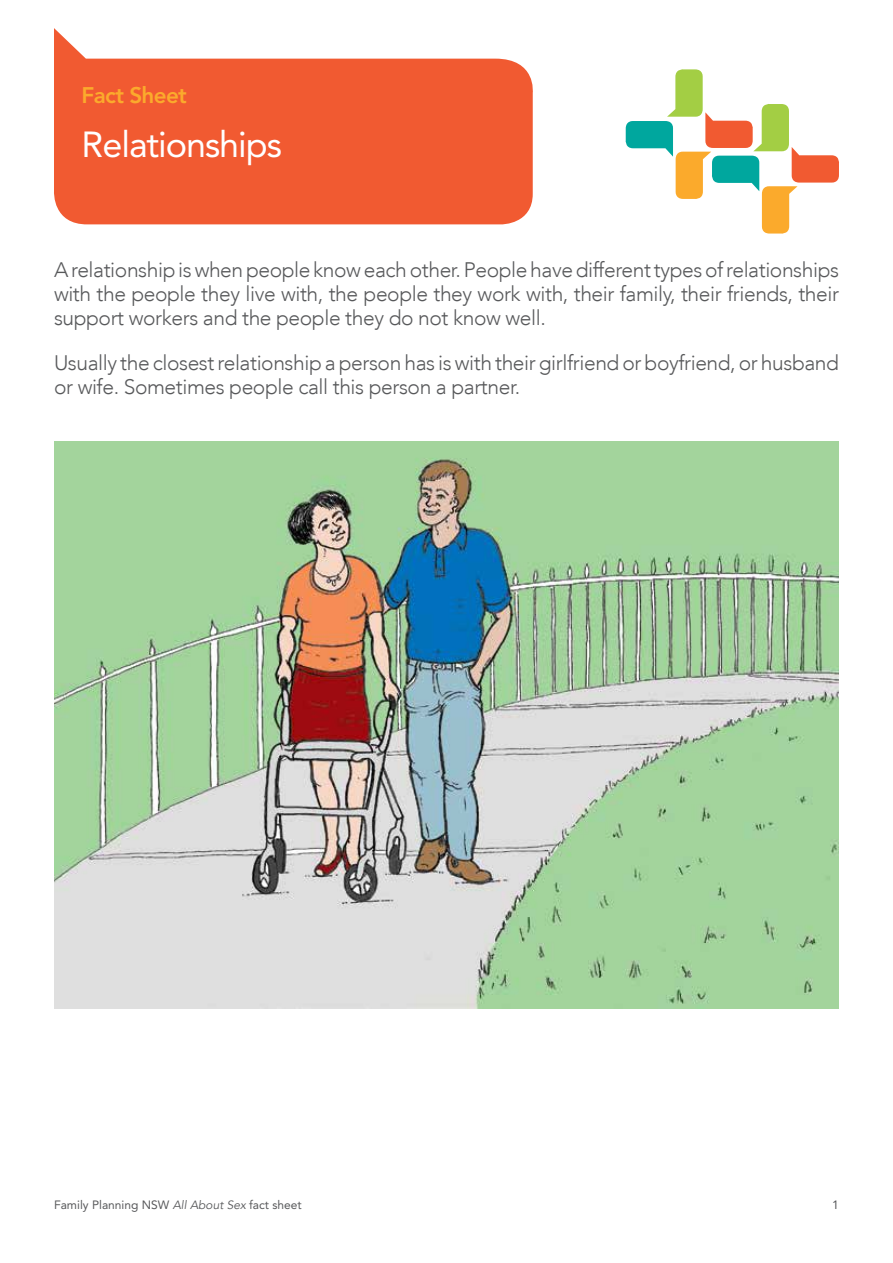
<style>
.page{position:relative;width:893px;height:1263px;background:#fff}
.page>*{position:absolute;margin:0;border:0;box-sizing:border-box;transform-origin:0 0}
.t1{font:36px "Avenir";letter-spacing:-.03em;color:#fff}
.t2{font:800 22.5px "Avenir";letter-spacing:-.03em;color:#fbaa2c}
.t3{font:300 21px/24px "Avenir LT";letter-spacing:-.02em;color:#58595b;text-align:justify}
.t4{font:12px "Avenir";color:#58595b}
.s1{font-family:"Avenir LT";font-style:italic}
</style>
<div class="page">
<svg style="left:54px;top:28px;width:479px;height:197px;fill:#f15a31"></svg>
<svg style="left:625px;top:69px;width:214px;height:165px"></svg>
<img style="left:54px;top:442px;width:785px;height:566px">
<p class="t2" style="left:82px;top:82px;width:107px">Fact Sheet</p>
<h1 class="t1" style="left:82px;top:123px;width:202px">Relationships</h1>
<p class="t3" style="left:54px;top:258px;width:787px">A relationship is when people know each other. People have different types of relationships with the people they live with, the people they work with, their family, their friends, their support workers and the people they do not know well.</p>
<p class="t3" style="left:54px;top:351px;width:786px">Usually the closest relationship a person has is with their girlfriend or boyfriend, or husband or wife. Sometimes people call this person a partner.</p>
<p class="t4" style="left:54px;top:1198px;width:249px">Family Planning NSW <span class="s1">All About Sex</span> fact sheet</p>
<p class="t4" style="left:832px;top:1198px;width:8px">1</p>
</div>
